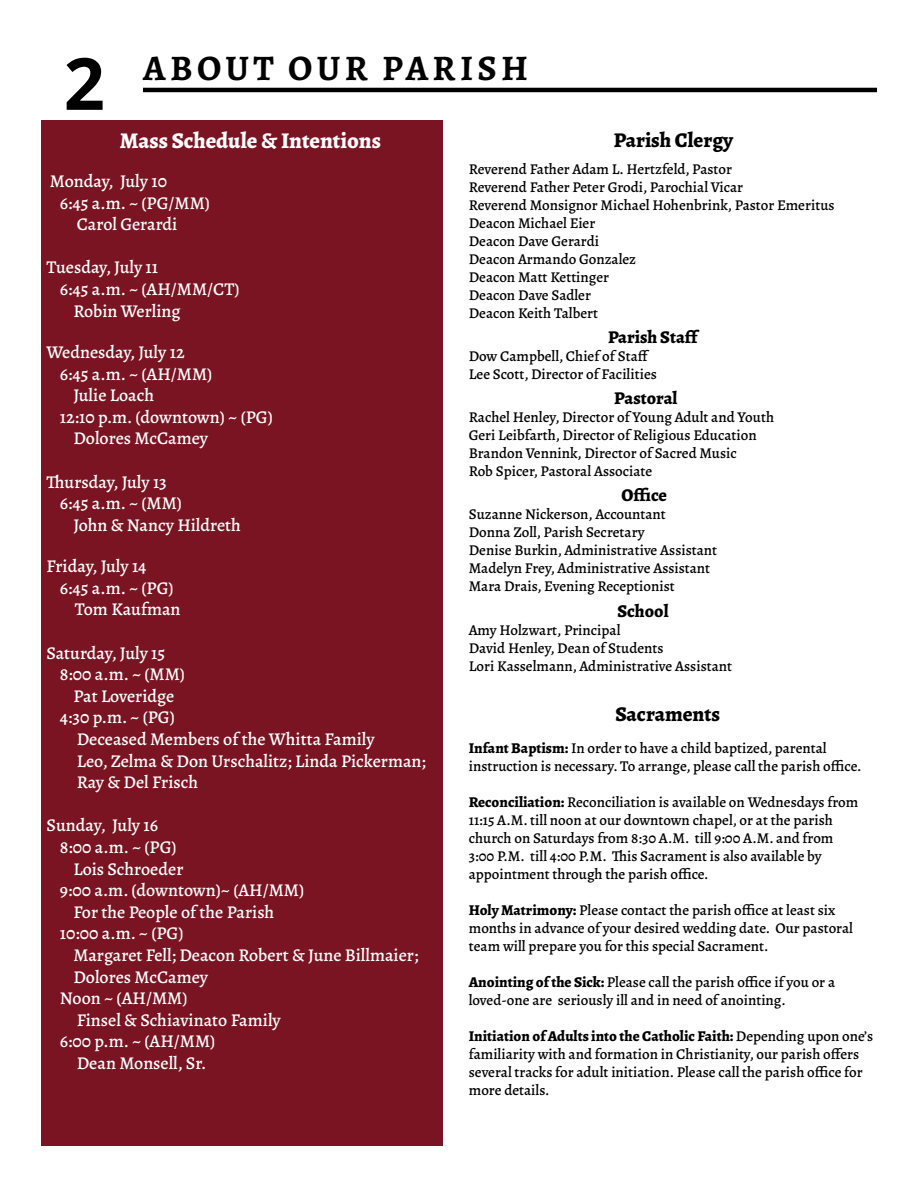
<style>
.page{position:relative;width:918px;height:1188px;background:#fff}
.page>*{position:absolute;margin:0;border:0;box-sizing:border-box;transform-origin:0 0}
.Page_Number_e7551068{font:700 72px "Open Sans";color:#000}
.Page_Title_Left_7f18{font:700 36px "Alegreya";letter-spacing:.12em;color:#000}
.Body_Copy_0e163d4d-a{font:800 22.5px "Qwdkpc Alegreya";color:#fff}
.Body_Copy_0e163d4d-a-2{font:800 21px "Qwdkpc Alegreya";color:#000}
.Body_Copy_0e163d4d-a-3{font:500 18px "Spftgr Alegreya";color:#fff}
.Body_Copy_0e163d4d-a-4{font:500 18px "Djppgw Alegreya";color:#fff}
.Body_Copy_0e163d4d-a-5{font:800 18px "Qwdkpc Alegreya";color:#000}
.Body_Copy_0e163d4d-a-6{font:800 18px "Fxmfsb Alegreya";color:#000}
.Body_Copy_0e163d4d-a-7{font:500 15px/18px "Djppgw Alegreya";color:#000}
.Body_Copy_0e163d4d-a-8{font:500 15px/18px "Spftgr Alegreya";color:#000}
.s1{font-family:"Qwdkpc Alegreya";font-weight:800}
.s2{font-family:"Djppgw Alegreya"}
.s3{font-family:"Spftgr Alegreya"}
</style>
<div class="page">
<hr style="left:143px;top:88px;width:734px;height:4px;background:#000">
<div style="left:41px;top:121px;width:401px;height:1025px;background:#7b1422"></div>
<p class="Page_Number_e7551068" style="left:64px;top:33px;width:43px">2</p>
<p class="Page_Title_Left_7f18" style="left:143px;top:44px;width:386px">ABOUT OUR PARISH</p>
<p class="Body_Copy_0e163d4d-a" style="left:120px;top:124px;width:263px">Mass Schedule &amp; Intentions</p>
<p class="Body_Copy_0e163d4d-a-3" style="left:50px;top:169px;width:119px">Monday, July 10</p>
<p class="Body_Copy_0e163d4d-a-4" style="left:60px;top:191px;width:151px">6:45 a.m. ~ (PG/MM)</p>
<p class="Body_Copy_0e163d4d-a-3" style="left:77px;top:213px;width:102px">Carol Gerardi</p>
<p class="Body_Copy_0e163d4d-a-3" style="left:46px;top:256px;width:113px">Tuesday, July 11</p>
<p class="Body_Copy_0e163d4d-a-4" style="left:60px;top:277px;width:181px">6:45 a.m. ~ (AH/MM/CT)</p>
<p class="Body_Copy_0e163d4d-a-3" style="left:73px;top:299px;width:109px">Robin Werling</p>
<p class="Body_Copy_0e163d4d-a-3" style="left:46px;top:340px;width:140px">Wednesday, July 12</p>
<p class="Body_Copy_0e163d4d-a-4" style="left:60px;top:362px;width:154px">6:45 a.m. ~ (AH/MM)</p>
<p class="Body_Copy_0e163d4d-a-3" style="left:73px;top:384px;width:82px">Julie Loach</p>
<p class="Body_Copy_0e163d4d-a-3" style="left:60px;top:405px;width:214px">12:10 p.m. (downtown) ~ (PG)</p>
<p class="Body_Copy_0e163d4d-a-3" style="left:73px;top:427px;width:136px">Dolores McCamey</p>
<p class="Body_Copy_0e163d4d-a-3" style="left:46px;top:470px;width:122px">Thursday, July 13</p>
<p class="Body_Copy_0e163d4d-a-4" style="left:60px;top:492px;width:124px">6:45 a.m. ~ (MM)</p>
<p class="Body_Copy_0e163d4d-a-3" style="left:73px;top:513px;width:169px">John &amp; Nancy Hildreth</p>
<p class="Body_Copy_0e163d4d-a-3" style="left:46px;top:555px;width:102px">Friday, July 14</p>
<p class="Body_Copy_0e163d4d-a-4" style="left:60px;top:576px;width:115px">6:45 a.m. ~ (PG)</p>
<p class="Body_Copy_0e163d4d-a-4" style="left:75px;top:598px;width:107px">Tom Kaufman</p>
<p class="Body_Copy_0e163d4d-a-3" style="left:46px;top:641px;width:120px">Saturday, July 15</p>
<p class="Body_Copy_0e163d4d-a-4" style="left:60px;top:663px;width:127px">8:00 a.m. ~ (MM)</p>
<p class="Body_Copy_0e163d4d-a-3" style="left:73px;top:684px;width:103px">Pat Loveridge</p>
<p class="Body_Copy_0e163d4d-a-3" style="left:60px;top:706px;width:116px">4:30 p.m. ~ (PG)</p>
<p class="Body_Copy_0e163d4d-a-3" style="left:77px;top:727px;width:299px">Deceased Members of the Whitta Family</p>
<p class="Body_Copy_0e163d4d-a-3" style="left:77px;top:749px;width:351px">Leo, Zelma &amp; Don Urschalitz; Linda Pickerman;</p>
<p class="Body_Copy_0e163d4d-a-3" style="left:77px;top:771px;width:123px">Ray &amp; Del Frisch</p>
<p class="Body_Copy_0e163d4d-a-3" style="left:46px;top:814px;width:113px">Sunday, July 16</p>
<p class="Body_Copy_0e163d4d-a-4" style="left:60px;top:835px;width:118px">8:00 a.m. ~ (PG)</p>
<p class="Body_Copy_0e163d4d-a-3" style="left:73px;top:857px;width:112px">Lois Schroeder</p>
<p class="Body_Copy_0e163d4d-a-4" style="left:60px;top:879px;width:246px">9:00 a.m. (downtown)~ (AH/MM)</p>
<p class="Body_Copy_0e163d4d-a-3" style="left:73px;top:900px;width:202px">For the People of the Parish</p>
<p class="Body_Copy_0e163d4d-a-4" style="left:60px;top:922px;width:125px">10:00 a.m. ~ (PG)</p>
<p class="Body_Copy_0e163d4d-a-3" style="left:73px;top:943px;width:346px">Margaret Fell; Deacon Robert &amp; June Billmaier;</p>
<p class="Body_Copy_0e163d4d-a-4" style="left:73px;top:965px;width:136px">Dolores McCamey</p>
<p class="Body_Copy_0e163d4d-a-4" style="left:60px;top:987px;width:129px">Noon ~ (AH/MM)</p>
<p class="Body_Copy_0e163d4d-a-3" style="left:77px;top:1008px;width:205px">Finsel &amp; Schiavinato Family</p>
<p class="Body_Copy_0e163d4d-a-4" style="left:60px;top:1030px;width:157px">6:00 p.m. ~ (AH/MM)</p>
<p class="Body_Copy_0e163d4d-a-3" style="left:77px;top:1051px;width:131px">Dean Monsell, Sr.</p>
<p class="Body_Copy_0e163d4d-a-2" style="left:614px;top:125px;width:121px">Parish Clergy</p>
<p class="Body_Copy_0e163d4d-a-7" style="left:469px;top:160px;width:265px">Reverend Father Adam L. Hertzfeld, Pastor</p>
<p class="Body_Copy_0e163d4d-a-7" style="left:469px;top:178px;width:276px">Reverend Father Peter Grodi, Parochial Vicar</p>
<p class="Body_Copy_0e163d4d-a-7" style="left:469px;top:196px;width:367px">Reverend Monsignor Michael Hohenbrink, Pastor Emeritus</p>
<p class="Body_Copy_0e163d4d-a-7" style="left:469px;top:214px;width:128px">Deacon Michael Eier</p>
<p class="Body_Copy_0e163d4d-a-7" style="left:469px;top:232px;width:132px">Deacon Dave Gerardi</p>
<p class="Body_Copy_0e163d4d-a-7" style="left:469px;top:250px;width:169px">Deacon Armando Gonzalez</p>
<p class="Body_Copy_0e163d4d-a-7" style="left:469px;top:268px;width:142px">Deacon Matt Kettinger</p>
<p class="Body_Copy_0e163d4d-a-7" style="left:469px;top:286px;width:124px">Deacon Dave Sadler</p>
<p class="Body_Copy_0e163d4d-a-7" style="left:469px;top:304px;width:131px">Deacon Keith Talbert</p>
<p class="Body_Copy_0e163d4d-a-5" style="left:608px;top:324px;width:91px">Parish Staff</p>
<p class="Body_Copy_0e163d4d-a-8" style="left:469px;top:347px;width:180px">Dow Campbell, Chief of Staff</p>
<p class="Body_Copy_0e163d4d-a-7" style="left:469px;top:365px;width:190px">Lee Scott, Director of Facilities</p>
<p class="Body_Copy_0e163d4d-a-6" style="left:614px;top:385px;width:65px">Pastoral</p>
<p class="Body_Copy_0e163d4d-a-7" style="left:469px;top:408px;width:307px">Rachel Henley, Director of Young Adult and Youth</p>
<p class="Body_Copy_0e163d4d-a-7" style="left:469px;top:426px;width:289px">Geri Leibfarth, Director of Religious Education</p>
<p class="Body_Copy_0e163d4d-a-8" style="left:469px;top:444px;width:270px">Brandon Vennink, Director of Sacred Music</p>
<p class="Body_Copy_0e163d4d-a-7" style="left:469px;top:462px;width:185px">Rob Spicer, Pastoral Associate</p>
<p class="Body_Copy_0e163d4d-a-5" style="left:621px;top:482px;width:47px">Office</p>
<p class="Body_Copy_0e163d4d-a-7" style="left:469px;top:505px;width:199px">Suzanne Nickerson, Accountant</p>
<p class="Body_Copy_0e163d4d-a-7" style="left:469px;top:523px;width:177px">Donna Zoll, Parish Secretary</p>
<p class="Body_Copy_0e163d4d-a-7" style="left:469px;top:541px;width:250px">Denise Burkin, Administrative Assistant</p>
<p class="Body_Copy_0e163d4d-a-7" style="left:469px;top:559px;width:243px">Madelyn Frey, Administrative Assistant</p>
<p class="Body_Copy_0e163d4d-a-7" style="left:469px;top:577px;width:207px">Mara Drais, Evening Receptionist</p>
<p class="Body_Copy_0e163d4d-a-5" style="left:618px;top:598px;width:53px">School</p>
<p class="Body_Copy_0e163d4d-a-7" style="left:469px;top:621px;width:153px">Amy Holzwart, Principal</p>
<p class="Body_Copy_0e163d4d-a-7" style="left:469px;top:639px;width:196px">David Henley, Dean of Students</p>
<p class="Body_Copy_0e163d4d-a-7" style="left:469px;top:657px;width:265px">Lori Kasselmann, Administrative Assistant</p>
<p class="Body_Copy_0e163d4d-a-2" style="left:615px;top:698px;width:106px">Sacraments</p>
<p class="Body_Copy_0e163d4d-a-8" style="left:469px;top:739px;width:394px"><span class="s1">Infant Baptism:</span> <span class="s2">In order to have a child baptized, parental </span>instruction is necessary. To arrange, please call the parish office.</p>
<p class="Body_Copy_0e163d4d-a-7" style="left:469px;top:793px;width:391px"><span class="s1">Reconciliation:</span> Reconciliation is available on Wednesdays from<br>11:15 A.M. till noon at our downtown chapel, or at the parish church on Saturdays from 8:30 A.M. till 9:00 A.M. and from</p>
<p class="Body_Copy_0e163d4d-a-8" style="left:469px;top:847px;width:354px">3:00 P.M. till 4:00 P.M. This Sacrament is also available by appointment through the parish office.</p>
<p class="Body_Copy_0e163d4d-a-7" style="left:469px;top:901px;width:386px"><span class="s1">Holy Matrimony:</span> <span class="s3">Please contact the parish office at least six </span>months in advance of your desired wedding date. Our pastoral team will prepare you for this special Sacrament.</p>
<p class="Body_Copy_0e163d4d-a-7" style="left:469px;top:973px;width:368px"><span class="s1">Anointing of the Sick:</span> <span class="s3">Please call the parish office if you or a </span>loved-one are seriously ill and in need of anointing.</p>
<p class="Body_Copy_0e163d4d-a-8" style="left:469px;top:1027px;width:406px"><span class="s1">Initiation of Adults into the Catholic Faith:</span> <span class="s2">Depending upon one’s </span>familiarity with and formation in Christianity, our parish offers several tracks for adult initiation. Please call the parish office for <span class="s2">more details.</span></p>
</div>
